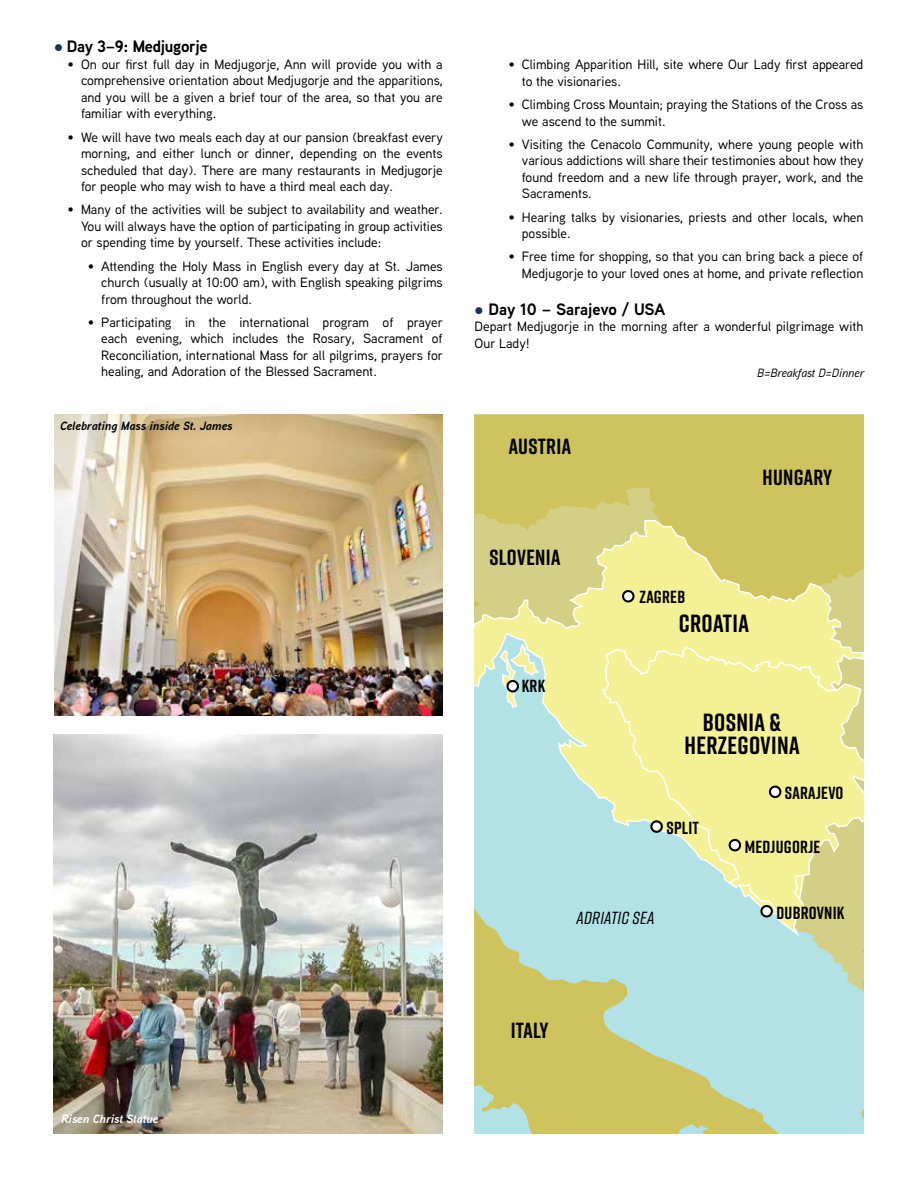
<style>
.page{position:relative;width:918px;height:1188px;background:#fff}
.page>*{position:absolute;margin:0;border:0;box-sizing:border-box;transform-origin:0 0}
.t1{font:700 24.9px/23.4px "Rift";letter-spacing:.015em;color:#000;text-align:center}
.t2{font:700 21.9px "Rift";letter-spacing:.015em;color:#000}
.t3{font:700 17.55px "Rift";letter-spacing:.015em;color:#000}
.t4{font:italic 500 17.55px "Rift";letter-spacing:.015em;color:#000}
.t5{font:700 16.5px "Aaux Next";letter-spacing:-.02em;color:#000}
.t6{font:500 13.5px/16.5px "Aaux Next";color:#000;text-align:justify}
.t7{font:italic 700 12px "Aaux Next";color:#000}
.t8{font:italic 500 12px "Aaux Next";color:#000}
.t9{font:italic 700 12px "Aaux Next";color:#fff}
.s1{color:#17345c}
</style>
<div class="page">
<svg style="left:475px;top:415px;width:389px;height:719px;background:#cac66c"></svg>
<svg style="left:475px;top:1089px;width:305px;height:45px;background:#c7c97b"></svg>
<svg style="left:475px;top:488px;width:389px;height:601px;background:#bfd3a6"></svg>
<svg style="left:475px;top:519px;width:389px;height:420px;background:#d2dea7"></svg>
<svg style="left:600px;top:646px;width:264px;height:275px;background:#e5eaa4"></svg>
<svg style="left:499px;top:643px;width:42px;height:66px;background:#c8e7d9"></svg>
<div style="left:770px;top:787px;width:10px;height:10px;background:#fff;border-radius:50%"></div>
<div style="left:769px;top:786px;width:12px;height:12px;border:2px solid #000;border-radius:50%"></div>
<div style="left:651px;top:821px;width:11px;height:11px;background:#fff;border-radius:50%"></div>
<div style="left:650px;top:820px;width:13px;height:13px;border:2px solid #000;border-radius:50%"></div>
<div style="left:730px;top:840px;width:10px;height:10px;background:#fff;border-radius:50%"></div>
<div style="left:729px;top:839px;width:12px;height:12px;border:2px solid #000;border-radius:50%"></div>
<div style="left:761px;top:906px;width:11px;height:10px;background:#fff;border-radius:50%"></div>
<div style="left:760px;top:905px;width:13px;height:13px;border:2px solid #000;border-radius:50%"></div>
<svg style="left:623px;top:591px;width:10px;height:10px"></svg>
<div style="left:622px;top:590px;width:13px;height:13px;border:2px solid #000;border-radius:50%"></div>
<div style="left:508px;top:681px;width:10px;height:10px;background:#fff;border-radius:50%"></div>
<div style="left:506px;top:680px;width:13px;height:12px;border:2px solid #000;border-radius:50%"></div>
<img style="left:54px;top:415px;width:389px;height:301px">
<img style="left:54px;top:734px;width:389px;height:399px">
<p class="t5" style="left:54px;top:35px;width:155px"><span class="s1">●</span> Day 3–9: Medjugorje</p>
<p class="t6" style="left:81px;top:56px;width:363px;text-indent:-14px">• On our first full day in Medjugorje, Ann will provide you with a comprehensive orientation about Medjugorje and the apparitions, and you will be a given a brief tour of the area, so that you are familiar with everything.</p>
<p class="t6" style="left:81px;top:128px;width:364px;text-indent:-14px">• We will have two meals each day at our pansion (breakfast every morning, and either lunch or dinner, depending on the events scheduled that day). There are many restaurants in Medjugorje for people who may wish to have a third meal each day.</p>
<p class="t6" style="left:81px;top:201px;width:363px;text-indent:-14px">• Many of the activities will be subject to availability and weather.<br>You will always have the option of participating in group activities or spending time by yourself. These activities include:</p>
<p class="t6" style="left:101px;top:257px;width:343px;text-indent:-14px">• Attending the Holy Mass in English every day at St. James church (usually at 10:00 am), with English speaking pilgrims from throughout the world.</p>
<p class="t6" style="left:101px;top:314px;width:343px;text-indent:-14px">• Participating in the international program of prayer each evening, which includes the Rosary, Sacrament of Reconciliation, international Mass for all pilgrims, prayers for healing, and Adoration of the Blessed Sacrament.</p>
<p class="t7" style="left:60px;top:417px;width:174px">Celebrating Mass inside St. James</p>
<p class="t6" style="left:522px;top:56px;width:343px;text-indent:-14px">• Climbing Apparition Hill, site where Our Lady first appeared to the visionaries.</p>
<p class="t6" style="left:522px;top:96px;width:343px;text-indent:-14px">• Climbing Cross Mountain; praying the Stations of the Cross as we ascend to the summit.</p>
<p class="t6" style="left:522px;top:136px;width:343px;text-indent:-14px">• Visiting the Cenacolo Community, where young people with various addictions will share their testimonies about how they found freedom and a new life through prayer, work, and the Sacraments.</p>
<p class="t6" style="left:522px;top:208px;width:343px;text-indent:-14px">• Hearing talks by visionaries, priests and other locals, when possible.</p>
<p class="t6" style="left:508px;top:248px;width:357px;text-align:right">• Free time for shopping, so that you can bring back a piece of<br>Medjugorje to your loved ones at home, and private reflection</p>
<p class="t5" style="left:475px;top:297px;width:192px"><span class="s1">●</span> Day 10 – Sarajevo / USA</p>
<p class="t6" style="left:475px;top:318px;width:390px">Depart Medjugorje in the morning after a wonderful pilgrimage with<br>Our Lady!</p>
<h2 class="t2" style="left:509px;top:431px;width:64px">AUSTRIA</h2>
<h2 class="t2" style="left:489px;top:541px;width:73px">SLOVENIA</h2>
<p class="t3" style="left:522px;top:674px;width:25px">KRK</p>
<p class="t8" style="left:757px;top:365px;width:108px">B=Breakfast D=Dinner</p>
<h2 class="t2" style="left:763px;top:461px;width:71px">HUNGARY</h2>
<p class="t3" style="left:640px;top:585px;width:47px">ZAGREB</p>
<h1 class="t1" style="left:679px;top:611px;width:72px">CROATIA</h1>
<h1 class="t1" style="left:684px;top:710px;width:117px">BOSNIA &amp;<br>HERZEGOVINA</h1>
<p class="t3" style="left:666px;top:815px;width:34px">SPLIT</p>
<p class="t3" style="left:785px;top:781px;width:60px">SARAJEVO</p>
<p class="t3" style="left:745px;top:834px;width:77px">MEDJUGORJE</p>
<p class="t4" style="left:576px;top:906px;width:80px">ADRIATIC SEA</p>
<p class="t3" style="left:776px;top:900px;width:70px">DUBROVNIK</p>
<p class="t9" style="left:61px;top:1110px;width:99px">Risen Christ Statue</p>
<h2 class="t2" style="left:511px;top:1015px;width:40px">ITALY</h2>
</div>
